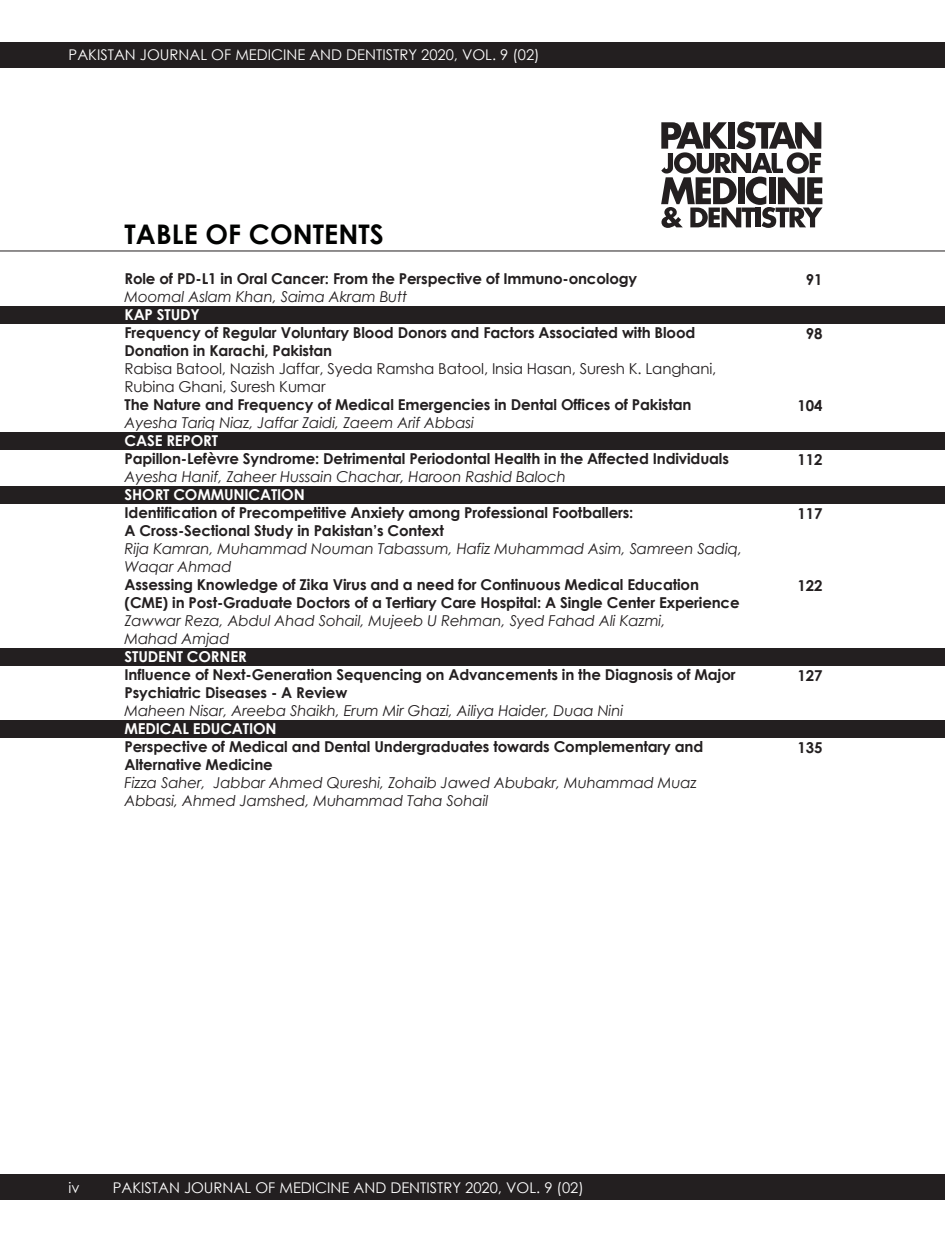
<style>
.page{position:relative;width:945px;height:1242px;background:#fff}
.page>*{position:absolute;margin:0;border:0;box-sizing:border-box;transform-origin:0 0}
.t1{font:700 27px "Century Gothic";letter-spacing:.005em;color:#010201}
.t2{font:700 15px/18px "Century Gothic";letter-spacing:-.01em;color:#231f20}
.t3{font:italic 15px/18px "Century Gothic";letter-spacing:-.01em;color:#231f20}
.t4{font:15px/18px "Century Gothic";letter-spacing:-.01em;color:#231f20}
.t5{font:700 15px "Century Gothic";letter-spacing:-.01em;color:#fff}
.t6{font:14.7px "Century Gothic";color:#fff}
</style>
<div class="page">
<div style="left:0;top:42px;width:945px;height:26px;background:#231f20"></div>
<div style="left:0;top:1174px;width:945px;height:26px;background:#231f20"></div>
<hr style="left:0;top:251px;width:945px;height:1px;background:#231f20">
<svg style="left:661px;top:122px;width:161px;height:106px"></svg>
<div style="left:0;top:306px;width:945px;height:18px;background:#231f20"></div>
<div style="left:0;top:433px;width:945px;height:17px;background:#231f20"></div>
<div style="left:0;top:486px;width:945px;height:18px;background:#231f20"></div>
<div style="left:0;top:648px;width:945px;height:18px;background:#231f20"></div>
<div style="left:0;top:720px;width:945px;height:18px;background:#231f20"></div>
<p class="t6" style="left:69px;top:45px;width:473px">PAKISTAN JOURNAL OF MEDICINE AND DENTISTRY 2020, VOL. 9 (02)</p>
<h1 class="t1" style="left:125px;top:217px;width:261px">TABLE OF CONTENTS</h1>
<p class="t2" style="left:125px;top:269px;width:514px">Role of PD-L1 in Oral Cancer: From the Perspective of Immuno-oncology</p>
<p class="t3" style="left:125px;top:287px;width:284px">Moomal Aslam Khan, Saima Akram Butt</p>
<p class="t5" style="left:125px;top:305px;width:77px">KAP STUDY</p>
<p class="t2" style="left:125px;top:323px;width:572px">Frequency of Regular Voluntary Blood Donors and Factors Associated with Blood<br>Donation in Karachi, Pakistan</p>
<p class="t4" style="left:125px;top:359px;width:593px">Rabisa Batool, Nazish Jaffar, Syeda Ramsha Batool, Insia Hasan, Suresh K. Langhani,<br>Rubina Ghani, Suresh Kumar</p>
<p class="t2" style="left:125px;top:395px;width:569px">The Nature and Frequency of Medical Emergencies in Dental Offices of Pakistan</p>
<p class="t3" style="left:125px;top:413px;width:351px">Ayesha Tariq Niaz, Jaffar Zaidi, Zaeem Arif Abbasi</p>
<p class="t5" style="left:125px;top:431px;width:95px">CASE REPORT</p>
<p class="t2" style="left:125px;top:449px;width:606px">Papillon-Lefèvre Syndrome: Detrimental Periodontal Health in the Affected Individuals</p>
<p class="t3" style="left:125px;top:467px;width:443px">Ayesha Hanif, Zaheer Hussain Chachar, Haroon Rashid Baloch</p>
<p class="t5" style="left:125px;top:485px;width:182px">SHORT COMMUNICATION</p>
<p class="t2" style="left:125px;top:503px;width:510px">Identification of Precompetitive Anxiety among Professional Footballers:<br>A Cross-Sectional Study in Pakistan’s Context</p>
<p class="t3" style="left:125px;top:539px;width:619px">Rija Kamran, Muhammad Nouman Tabassum, Hafiz Muhammad Asim, Samreen Sadiq,<br>Waqar Ahmad</p>
<p class="t2" style="left:125px;top:575px;width:617px">Assessing Knowledge of Zika Virus and a need for Continuous Medical Education (CME) in Post-Graduate Doctors of a Tertiary Care Hospital: A Single Center Experience</p>
<p class="t3" style="left:125px;top:611px;width:543px">Zawwar Reza, Abdul Ahad Sohail, Mujeeb U Rehman, Syed Fahad Ali Kazmi,<br>Mahad Amjad</p>
<p class="t5" style="left:125px;top:647px;width:124px">STUDENT CORNER</p>
<p class="t2" style="left:125px;top:665px;width:613px">Influence of Next-Generation Sequencing on Advancements in the Diagnosis of Major<br>Psychiatric Diseases - A Review</p>
<p class="t3" style="left:125px;top:701px;width:500px">Maheen Nisar, Areeba Shaikh, Erum Mir Ghazi, Ailiya Haider, Duaa Nini</p>
<p class="t5" style="left:125px;top:719px;width:154px">MEDICAL EDUCATION</p>
<p class="t2" style="left:125px;top:737px;width:580px">Perspective of Medical and Dental Undergraduates towards Complementary and<br>Alternative Medicine</p>
<p class="t3" style="left:125px;top:773px;width:574px">Fizza Saher, Jabbar Ahmed Qureshi, Zohaib Jawed Abubakr, Muhammad Muaz<br>Abbasi, Ahmed Jamshed, Muhammad Taha Sohail</p>
<p class="t2" style="left:806px;top:270px;width:18px">91</p>
<p class="t2" style="left:806px;top:324px;width:18px">98</p>
<p class="t2" style="left:798px;top:396px;width:26px">104</p>
<p class="t2" style="left:798px;top:450px;width:26px">112</p>
<p class="t2" style="left:798px;top:504px;width:26px">117</p>
<p class="t2" style="left:798px;top:576px;width:26px">122</p>
<p class="t2" style="left:798px;top:666px;width:26px">127</p>
<p class="t2" style="left:798px;top:738px;width:26px">135</p>
<p class="t6" style="left:69px;top:1178px;width:13px">iv</p>
<p class="t6" style="left:113px;top:1178px;width:473px">PAKISTAN JOURNAL OF MEDICINE AND DENTISTRY 2020, VOL. 9 (02)</p>
</div>
